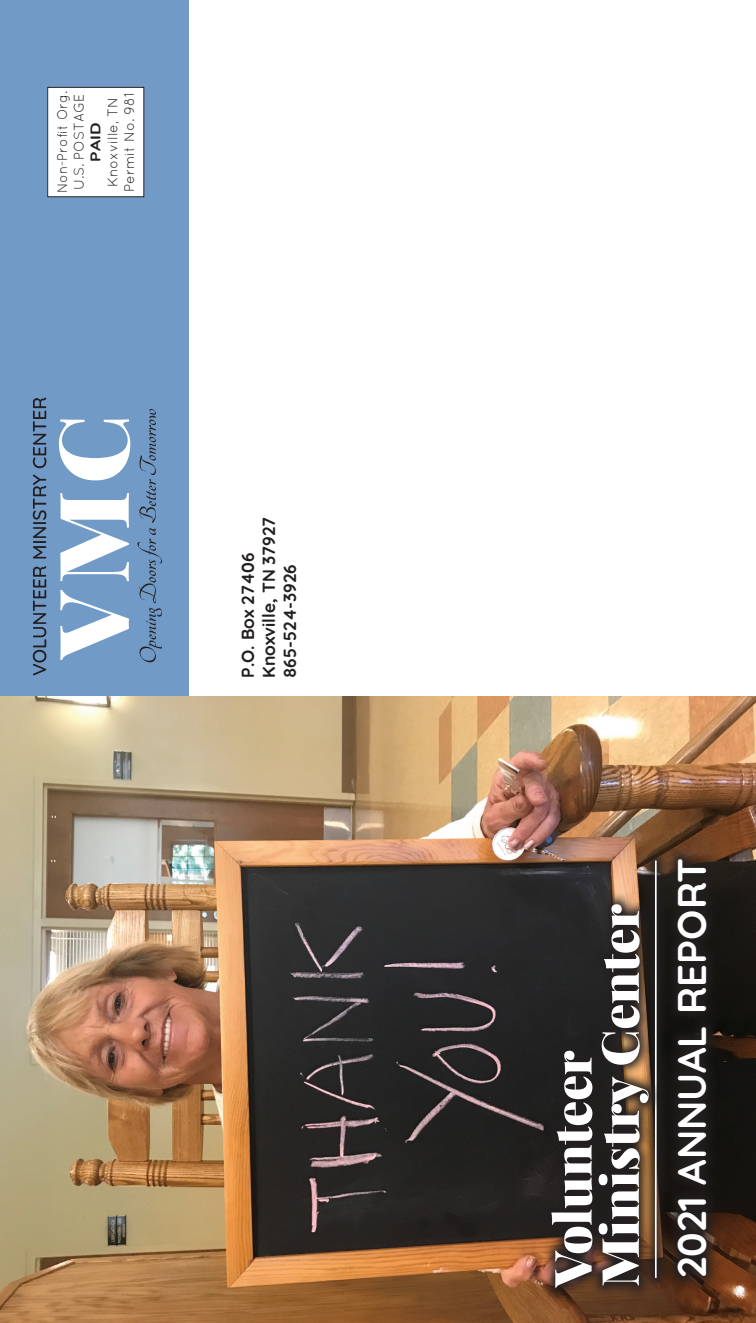
<style>
.page{position:relative;width:756px;height:1323px;background:#fff}
.page>*{position:absolute;margin:0;border:0;box-sizing:border-box;transform-origin:0 0}
.t1{font:900 51.62px/47.2px "Playfair Display";color:#fff}
.t2{font:700 39.9px "Quicksand";color:#fff}
.t3{font:700 17.5px/21px "Quicksand";color:#231f20}
.t4{font:14px/16.8px "Quicksand";color:#231f20;scale:.96 1}
.t5{font:14px/16.8px "Quicksand";color:#231f20;text-align:center}
.t6{font:700 14px "Quicksand";color:#231f20;scale:1.25 1}
</style>
<div class="page">
<div style="left:0;top:0;width:189px;height:1323px;background:#719ac7"></div>
<svg style="left:33px;top:566px;width:13px;height:109px"></svg>
<svg style="left:33px;top:475px;width:13px;height:84px"></svg>
<svg style="left:33px;top:398px;width:13px;height:70px"></svg>
<svg style="left:60px;top:590px;width:69px;height:70px"></svg>
<svg style="left:60px;top:493px;width:69px;height:88px"></svg>
<svg style="left:59px;top:419px;width:71px;height:61px"></svg>
<svg style="left:137px;top:409px;width:25px;height:253px"></svg>
<img style="left:0;top:696px;width:756px;height:627px">
<div style="left:48px;top:87px;width:96px;height:110px;background:#fff"></div>
<div style="left:47px;top:87px;width:97px;height:110px;border:1px solid #231f20"></div>
<svg style="left:641px;top:847px;width:30px;height:445px;background:#33271f"></svg>
<hr style="left:655px;top:861px;width:2px;height:417px;background:#fff">
<svg style="left:538px;top:891px;width:124px;height:410px;background:#332a24"></svg>
<svg style="left:664px;top:846px;width:56px;height:443px;background:#231c19"></svg>
<p class="t4" style="left:54px;top:193px;width:108px;rotate:-90deg">Non-Profit Org.<br>U.S. POSTAGE</p>
<p class="t5" style="left:104px;top:192px;width:101px;rotate:-90deg">Knoxville, TN<br>Permit No. 981</p>
<p class="t6" style="left:84px;top:162px;width:33px;rotate:-90deg">PAID</p>
<p class="t3" style="left:236px;top:678px;width:163px;rotate:-90deg">P.O. Box 27406<br>Knoxville, TN 37927<br>865-524-3926</p>
<h1 class="t1" style="left:548px;top:1287px;width:384px;rotate:-90deg">Volunteer<br>Ministry Center</h1>
<h2 class="t2" style="left:659px;top:1278px;width:422px;rotate:-90deg">2021 ANNUAL REPORT</h2>
</div>
